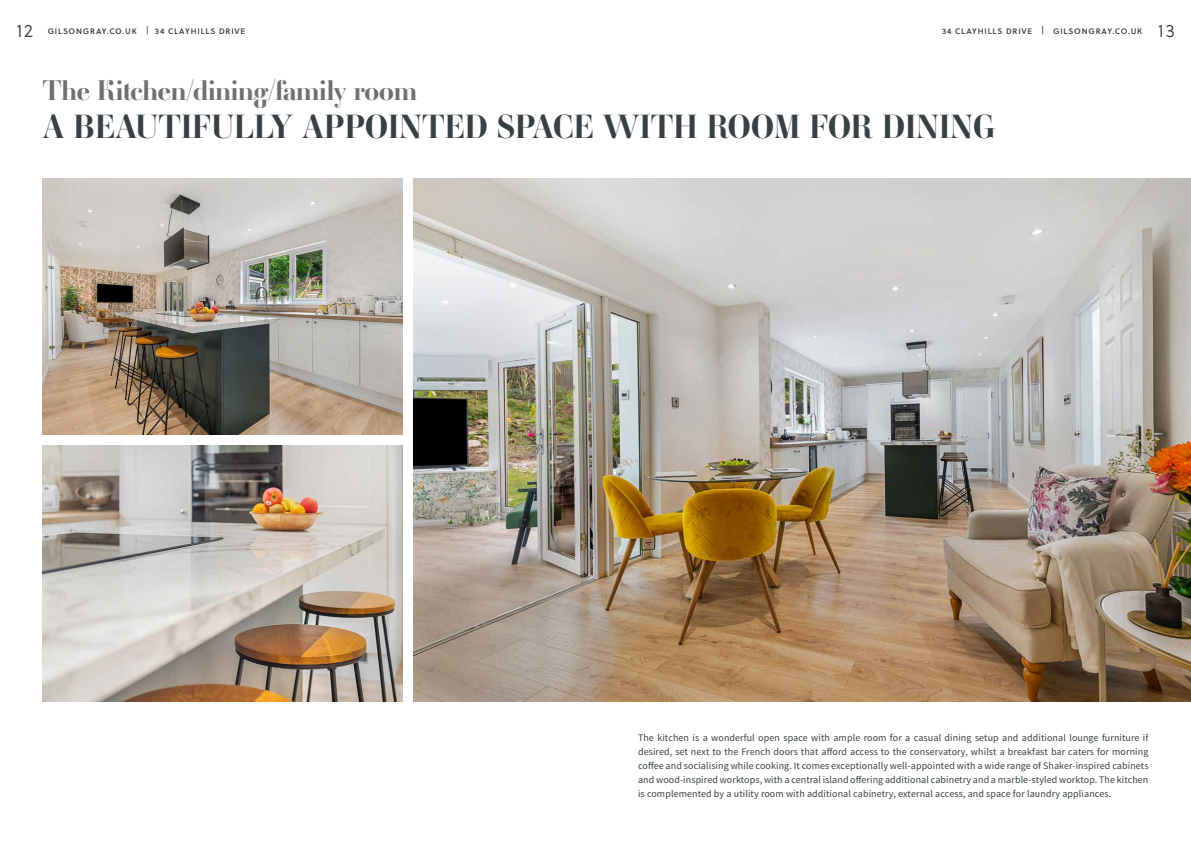
<style>
.page{position:relative;width:1191px;height:842px;background:#fff}
.page>*{position:absolute;margin:0;border:0;box-sizing:border-box;transform-origin:0 0}
.t1{font:700 33px "Ambroise Std";color:#384044}
.t2{font:700 28px "Ambroise Std";letter-spacing:-.01em;color:#706f6f}
.t3{font:18px "Soleil Lt";color:#384044}
.t4{font:10px/14px "Source Sans Pro";letter-spacing:.01em;color:#384044;text-align:justify}
.t5{font:8px "Soleil Sb";letter-spacing:.1em;color:#384044}
.s1{font-family:"Soleil Bk"}
</style>
<div class="page">
<img style="left:43px;top:178px;width:360px;height:256px">
<img style="left:414px;top:178px;width:777px;height:523px">
<img style="left:43px;top:445px;width:360px;height:256px">
<h3 class="t3" style="left:16px;top:18px;width:18px">12</h3>
<p class="t5" style="left:48px;top:25px;width:199px">GILSONGRAY.CO.UK <span class="s1">|</span> 34 CLAYHILLS DRIVE</p>
<p class="t5" style="left:942px;top:25px;width:202px">34 CLAYHILLS DRIVE | GILSONGRAY.CO.UK</p>
<h3 class="t3" style="left:1157px;top:18px;width:19px">13</h3>
<h2 class="t2" style="left:43px;top:73px;width:376px">The Kitchen/dining/family room</h2>
<h1 class="t1" style="left:43px;top:106px;width:954px">A BEAUTIFULLY APPOINTED SPACE WITH ROOM FOR DINING</h1>
<p class="t4" style="left:638px;top:731px;width:512px">The kitchen is a wonderful open space with ample room for a casual dining setup and additional lounge furniture if desired, set next to the French doors that afford access to the conservatory, whilst a breakfast bar caters for morning coffee and socialising while cooking. It comes exceptionally well-appointed with a wide range of Shaker-inspired cabinets and wood-inspired worktops, with a central island offering additional cabinetry and a marble-styled worktop. The kitchen is complemented by a utility room with additional cabinetry, external access, and space for laundry appliances.</p>
</div>
